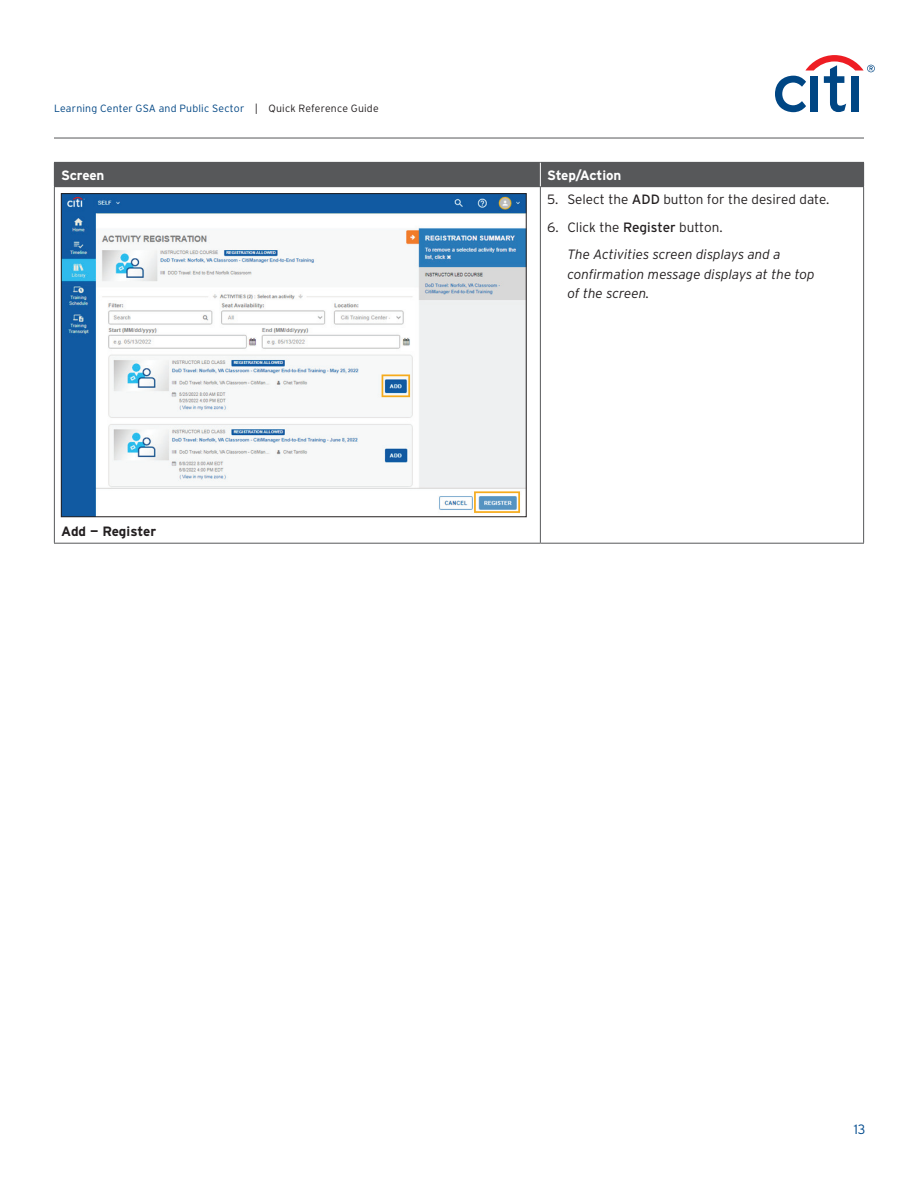
<style>
.page{position:relative;width:918px;height:1188px;background:#fff}
.page>*{position:absolute;margin:0;border:0;box-sizing:border-box;transform-origin:0 0}
.t1{font:italic 300 13.5px/27.6px "Interstate";color:#231f20}
.t2{font:300 13.5px "Interstate";color:#231f20}
.t3{font:700 13.5px "Interstate";letter-spacing:-.01em;color:#fff}
.t4{font:700 13.5px "Interstate";color:#231f20}
.t5{font:300 13.5px "Interstate";color:#004a8d}
.t6{font:300 10.5px "Interstate";letter-spacing:.02em;color:#004684}
.s1{color:#231f20}
.s2{font-weight:400}
.s3{font-style:normal}
.s4{font-weight:400;font-style:normal}
</style>
<div class="page">
<svg style="left:775px;top:55px;width:100px;height:57px"></svg>
<hr style="left:54px;top:138px;width:810px;height:1px;background:#57585a">
<div style="left:54px;top:162px;width:486px;height:25px;background:#57585a"></div>
<div style="left:540px;top:162px;width:324px;height:25px;background:#57585a"></div>
<hr style="left:54px;top:187px;width:1px;height:356px;background:#57585a">
<hr style="left:540px;top:187px;width:1px;height:356px;background:#57585a">
<hr style="left:863px;top:187px;width:1px;height:356px;background:#57585a">
<hr style="left:54px;top:543px;width:486px;height:1px;background:#57585a">
<hr style="left:540px;top:543px;width:324px;height:1px;background:#57585a">
<svg style="left:540px;top:163px;width:1px;height:23px"></svg>
<img style="left:63px;top:195px;width:461px;height:320px">
<div style="left:61px;top:193px;width:465px;height:324px;border:1px solid #231f20"></div>
<p class="t6" style="left:54px;top:102px;width:326px">Learning Center GSA and Public Sector <span class="s1">| Quick Reference Guide</span></p>
<p class="t3" style="left:61px;top:167px;width:45px">Screen</p>
<p class="t3" style="left:547px;top:167px;width:76px">Step/Action</p>
<p class="t4" style="left:61px;top:523px;width:97px">Add — Register</p>
<p class="t2" style="left:547px;top:191px;width:284px">5. Select the <span class="s2">ADD</span> button for the desired date.</p>
<p class="t1" style="left:567px;top:213px;width:215px;text-indent:-20px"><span class="s3">6. Click the</span> <span class="s4">Register</span> <span class="s3">button.<br></span>The Activities screen displays and a</p>
<p class="t1" style="left:567px;top:264px;width:249px;line-height:19.5px">confrmation message displays at the top of the screen.</p>
<p class="t5" style="left:854px;top:1121px;width:13px">13</p>
</div>
